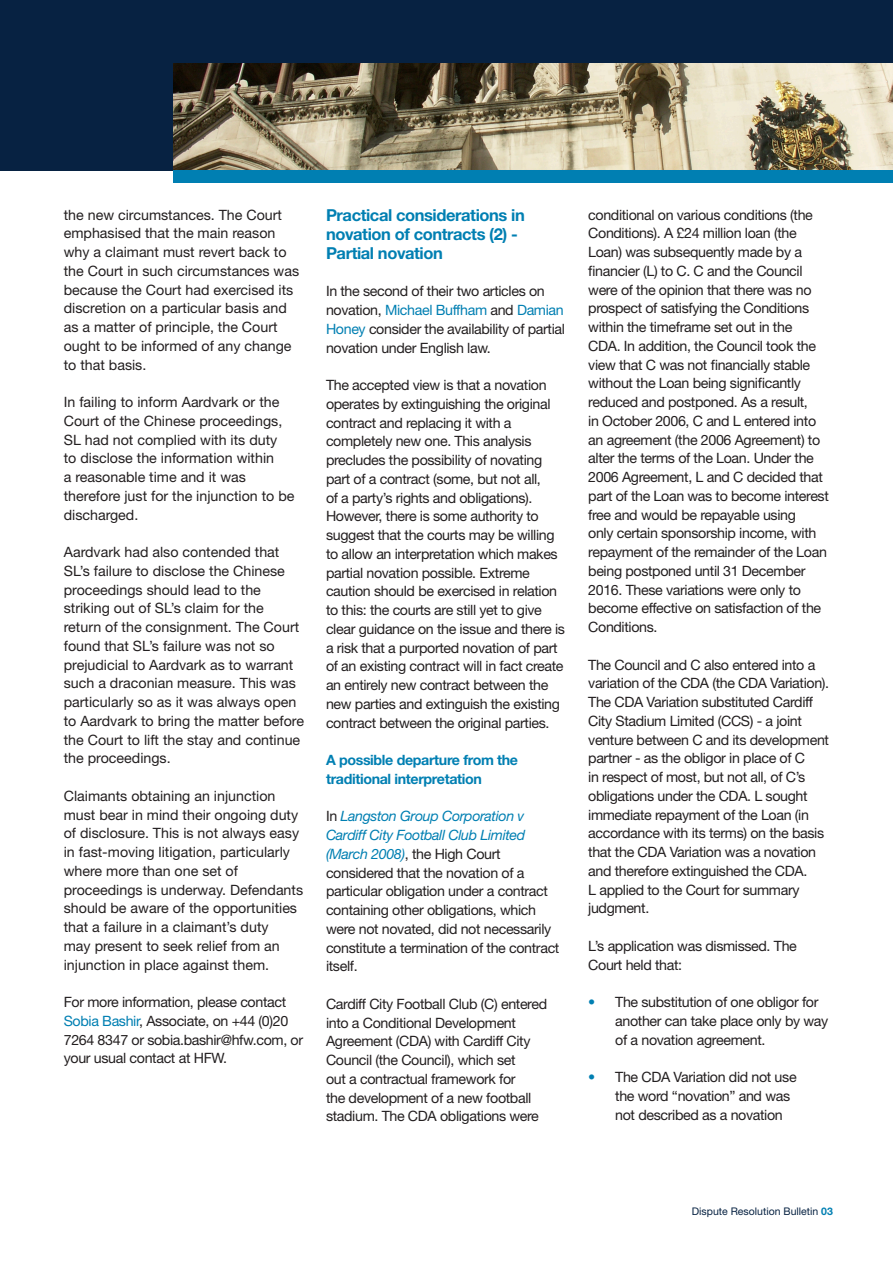
<style>
.page{position:relative;width:893px;height:1263px;background:#fff}
.page>*{position:absolute;margin:0;border:0;box-sizing:border-box;transform-origin:0 0}
.t1{font:700 16.5px/18.8px "Helvetica Neue LT";letter-spacing:-.025em;color:#007fb2}
.t2{font:14.25px/18.8px "Helvetica Neue LT";letter-spacing:-.025em;color:#231f20}
.t3{font:14.25px/18.8px "Helvetica Neue LT";color:#231f20}
.t4{font:700 14.25px/18.8px "Helvetica Neue LT";letter-spacing:-.025em;color:#007fb2}
.t5{font:10.5px "Helvetica Neue LT";color:#072242}
.s1{color:#007fb2}
.s2{font-style:italic;color:#007fb2}
.s3{font-weight:700;color:#007fb2}
</style>
<div class="page">
<div style="left:0;top:0;width:893px;height:170px;background:#072242"></div>
<img style="left:174px;top:64px;width:719px;height:106px">
<div style="left:174px;top:170px;width:719px;height:13px;background:#007fb2"></div>
<p class="t3" style="left:64px;top:205px;width:237px">the new circumstances. The Court emphasised that the main reason why a claimant must revert back to the Court in such circumstances was because the Court had exercised its discretion on a particular basis and as a matter of principle, the Court ought to be informed of any change to that basis.</p>
<p class="t3" style="left:64px;top:392px;width:232px">In failing to inform Aardvark or the<br>Court of the Chinese proceedings,<br>SL had not complied with its duty<br>to disclose the information within<br>a reasonable time and it was therefore just for the injunction to be discharged.</p>
<p class="t3" style="left:64px;top:542px;width:242px">Aardvark had also contended that SL’s failure to disclose the Chinese proceedings should lead to the striking out of SL’s claim for the return of the consignment. The Court found that SL’s failure was not so prejudicial to Aardvark as to warrant such a draconian measure. This was particularly so as it was always open to Aardvark to bring the matter before the Court to lift the stay and continue the proceedings.</p>
<p class="t3" style="left:64px;top:786px;width:241px">Claimants obtaining an injunction must bear in mind their ongoing duty of disclosure. This is not always easy in fast-moving litigation, particularly where more than one set of proceedings is underway. Defendants should be aware of the opportunities that a failure in a claimant’s duty<br>may present to seek relief from an injunction in place against them.</p>
<p class="t2" style="left:64px;top:992px;width:241px">For more information, please contact <span class="s1">Sobia Bashir</span>, Associate, on +44 (0)20<br>7264 8347 or sobia.bashir@hfw.com, or your usual contact at HFW.</p>
<p class="t1" style="left:326px;top:206px;width:200px">Practical considerations in novation of contracts (2) -<br>Partial novation</p>
<p class="t2" style="left:326px;top:282px;width:241px">In the second of their two articles on novation, <span class="s1">Michael Buffham</span> and <span class="s1">Damian Honey</span> consider the availability of partial novation under English law.</p>
<p class="t2" style="left:326px;top:375px;width:240px">The accepted view is that a novation operates by extinguishing the original contract and replacing it with a completely new one. This analysis precludes the possibility of novating part of a contract (some, but not all,<br>of a party’s rights and obligations).<br>However, there is some authority to suggest that the courts may be willing to allow an interpretation which makes partial novation possible. Extreme caution should be exercised in relation to this: the courts are still yet to give clear guidance on the issue and there is a risk that a purported novation of part of an existing contract will in fact create an entirely new contract between the new parties and extinguish the existing contract between the original parties.</p>
<p class="t4" style="left:326px;top:750px;width:194px">A possible departure from the traditional interpretation</p>
<p class="t2" style="left:326px;top:807px;width:235px">In <span class="s2">Langston Group Corporation v<br>Cardiff City Football Club Limited (March 2008)</span>, the High Court considered that the novation of a particular obligation under a contract containing other obligations, which were not novated, did not necessarily constitute a termination of the contract itself.</p>
<p class="t2" style="left:326px;top:994px;width:223px">Cardiff City Football Club (C) entered into a Conditional Development Agreement (CDA) with Cardiff City Council (the Council), which set<br>out a contractual framework for<br>the development of a new football stadium. The CDA obligations were</p>
<p class="t2" style="left:588px;top:205px;width:242px">conditional on various conditions (the Conditions). A £24 million loan (the Loan) was subsequently made by a financier (L) to C. C and the Council were of the opinion that there was no prospect of satisfying the Conditions within the timeframe set out in the<br>CDA. In addition, the Council took the view that C was not financially stable without the Loan being significantly reduced and postponed. As a result,<br>in October 2006, C and L entered into an agreement (the 2006 Agreement) to alter the terms of the Loan. Under the 2006 Agreement, L and C decided that part of the Loan was to become interest free and would be repayable using<br>only certain sponsorship income, with repayment of the remainder of the Loan being postponed until 31 December 2016. These variations were only to become effective on satisfaction of the Conditions.</p>
<p class="t2" style="left:588px;top:655px;width:242px">The Council and C also entered into a variation of the CDA (the CDA Variation).<br>The CDA Variation substituted Cardiff City Stadium Limited (CCS) - a joint venture between C and its development partner - as the obligor in place of C<br>in respect of most, but not all, of C’s obligations under the CDA. L sought immediate repayment of the Loan (in accordance with its terms) on the basis that the CDA Variation was a novation and therefore extinguished the CDA.<br>L applied to the Court for summary judgment.</p>
<p class="t2" style="left:588px;top:936px;width:210px">L’s application was dismissed. The<br>Court held that:</p>
<p class="t2" style="left:615px;top:992px;width:215px;text-indent:-27px"><span class="s1">•</span> The substitution of one obligor for another can take place only by way of a novation agreement.</p>
<p class="t2" style="left:615px;top:1067px;width:183px;text-indent:-27px"><span class="s1">•</span> The CDA Variation did not use the word “novation” and was not described as a novation</p>
<p class="t5" style="left:692px;top:1205px;width:143px">Dispute Resolution Bulletin <span class="s3">03</span></p>
</div>
